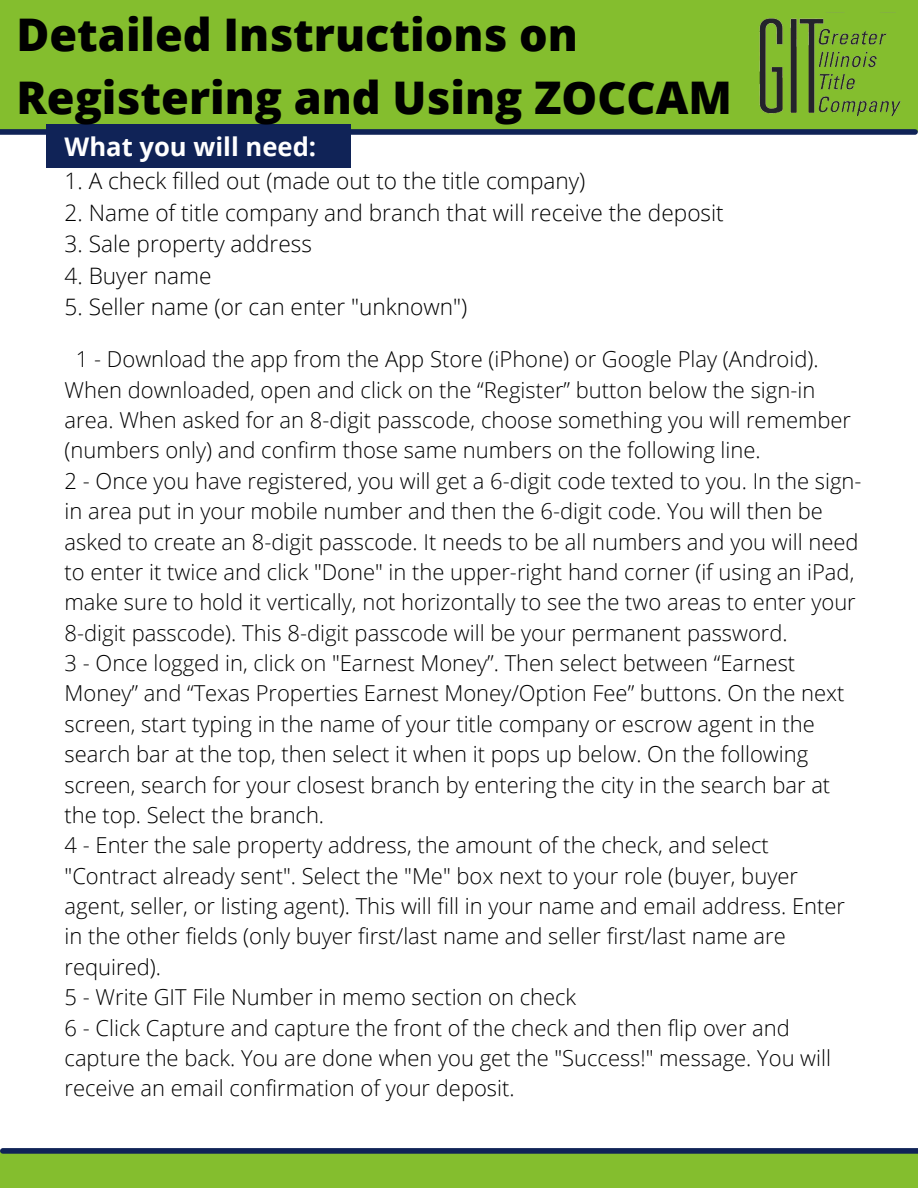
<style>
.page{position:relative;width:918px;height:1188px;background:#fff}
.page>*{position:absolute;margin:0;border:0;box-sizing:border-box;transform-origin:0 0}
.t1{font:800 45px/63px "Open Sans";color:#000}
.t2{font:700 25.65px "Open Sans";color:#fff}
.t3{font:300 22.65px "Open Sans";color:#000}
.t4{font:300 21.9px/30.3px "Open Sans";color:#000}
</style>
<div class="page">
<div style="left:0;top:1151px;width:918px;height:37px;background:#84be2e"></div>
<div style="left:0;top:0;width:918px;height:132px;background:#84be2e"></div>
<div style="left:46px;top:124px;width:305px;height:44px;background:#102357"></div>
<div style="left:0;top:129px;width:915px;height:6px;background:#102357"></div>
<div style="left:3px;top:1148px;width:915px;height:6px;background:#102357"></div>
<img style="left:759px;top:18px;width:141px;height:98px">
<p class="t1" style="left:17px;top:2px;width:717px">Detailed Instructions on<br>Registering and Using ZOCCAM</p>
<p class="t2" style="left:65px;top:129px;width:253px">What you will need:</p>
<p class="t3" style="left:65px;top:165px;width:522px">1. A check filled out (made out to the title company)</p>
<p class="t3" style="left:65px;top:196px;width:661px">2. Name of title company and branch that will receive the deposit</p>
<p class="t3" style="left:65px;top:228px;width:249px">3. Sale property address</p>
<p class="t3" style="left:65px;top:259px;width:148px">4. Buyer name</p>
<p class="t3" style="left:65px;top:291px;width:404px">5. Seller name (or can enter "unknown")</p>
<p class="t4" style="left:65px;top:344px;width:788px;text-indent:11px">1 - Download the app from the App Store (iPhone) or Google Play (Android).<br>When downloaded, open and click on the “Register” button below the sign-in area. When asked for an 8-digit passcode, choose something you will remember (numbers only) and confirm those same numbers on the following line.</p>
<p class="t4" style="left:65px;top:465px;width:799px">2 - Once you have registered, you will get a 6-digit code texted to you. In the sign&shy;in area put in your mobile number and then the 6-digit code. You will then be asked to create an 8-digit passcode. It needs to be all numbers and you will need to enter it twice and click "Done" in the upper-right hand corner (if using an iPad, make sure to hold it vertically, not horizontally to see the two areas to enter your 8-digit passcode). This 8-digit passcode will be your permanent password.</p>
<p class="t4" style="left:65px;top:647px;width:781px">3 - Once logged in, click on "Earnest Money”. Then select between “Earnest Money” and “Texas Properties Earnest Money/Option Fee” buttons. On the next screen, start typing in the name of your title company or escrow agent in the search bar at the top, then select it when it pops up below. On the following screen, search for your closest branch by entering the city in the search bar at the top. Select the branch.</p>
<p class="t4" style="left:65px;top:830px;width:782px">4 - Enter the sale property address, the amount of the check, and select "Contract already sent". Select the "Me" box next to your role (buyer, buyer agent, seller, or listing agent). This will fill in your name and email address. Enter in the other fields (only buyer first/last name and seller first/last name are required).</p>
<p class="t4" style="left:65px;top:982px;width:513px">5 - Write GIT File Number in memo section on check</p>
<p class="t4" style="left:65px;top:1012px;width:768px">6 - Click Capture and capture the front of the check and then flip over and capture the back. You are done when you get the "Success!" message. You will receive an email confirmation of your deposit.</p>
</div>
